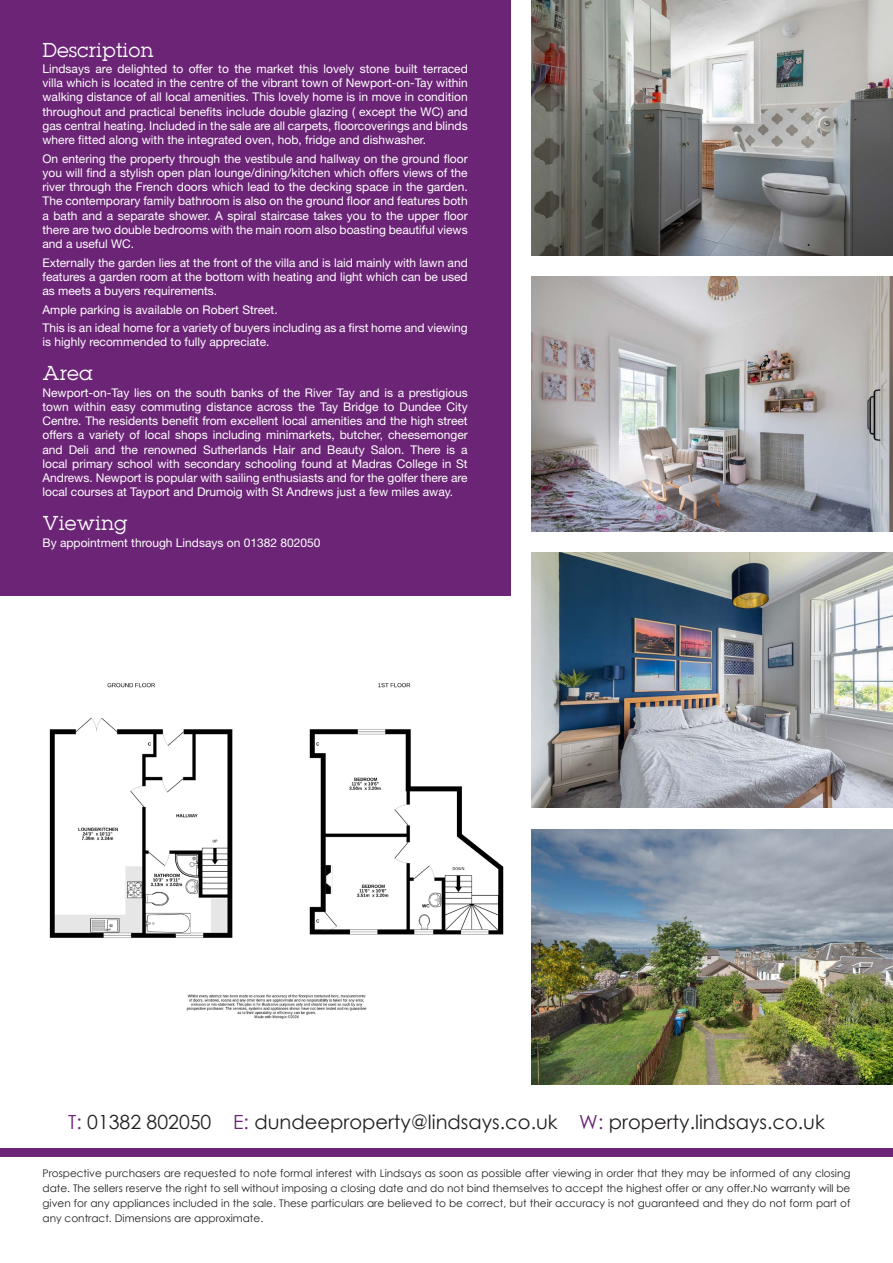
<style>
.page{position:relative;width:893px;height:1263px;background:#fff}
.page>*{position:absolute;margin:0;border:0;box-sizing:border-box;transform-origin:0 0}
.t1{font:19.5px "Century Gothic";color:#231f20}
.t2{font:18px "Lubalin";color:#fff}
.t3{font:12px/14.2px "Helvetica Neue LT Std";color:#fff;text-align:justify}
.t4{font:10.5px/15px "Century Gothic";color:#231f20;text-align:justify}
.s1{color:#6c2476}
</style>
<div class="page">
<div style="left:0;top:0;width:510px;height:595px;background:#6c2476"></div>
<div style="left:0;top:1148px;width:893px;height:9px;background:#6c2476"></div>
<img style="left:531px;top:0;width:362px;height:255px">
<img style="left:531px;top:276px;width:362px;height:255px">
<img style="left:531px;top:553px;width:362px;height:255px">
<img style="left:531px;top:829px;width:362px;height:255px">
<img style="left:49px;top:683px;width:455px;height:336px">
<h2 class="t2" style="left:43px;top:38px;width:113px">Description</h2>
<p class="t3" style="left:43px;top:61px;width:427px">Lindsays are delighted to offer to the market this lovely stone built terraced villa which is located in the centre of the vibrant town of Newport-on-Tay within walking distance of all local amenities. This lovely home is in move in condition throughout and practical benefits include double glazing ( except the WC) and gas central heating. Included in the sale are all carpets, floorcoverings and blinds where fitted along with the integrated oven, hob, fridge and dishwasher.</p>
<p class="t3" style="left:43px;top:151px;width:427px">On entering the property through the vestibule and hallway on the ground floor you will find a stylish open plan lounge/dining/kitchen which offers views of the river through the French doors which lead to the decking space in the garden.<br>The contemporary family bathroom is also on the ground floor and features both a bath and a separate shower. A spiral staircase takes you to the upper floor there are two double bedrooms with the main room also boasting beautiful views and a useful WC.</p>
<p class="t3" style="left:43px;top:255px;width:427px">Externally the garden lies at the front of the villa and is laid mainly with lawn and features a garden room at the bottom with heating and light which can be used as meets a buyers requirements.</p>
<p class="t3" style="left:43px;top:300px;width:427px;line-height:18.5px">Ample parking is available on Robert Street.<br>This is an ideal home for a variety of buyers including as a first home and viewing</p>
<p class="t3" style="left:43px;top:335px;width:228px">is highly recommended to fully appreciate.</p>
<h2 class="t2" style="left:43px;top:361px;width:52px">Area</h2>
<p class="t3" style="left:43px;top:385px;width:427px">Newport-on-Tay lies on the south banks of the River Tay and is a prestigious town within easy commuting distance across the Tay Bridge to Dundee City Centre. The residents benefit from excellent local amenities and the high street offers a variety of local shops including minimarkets, butcher, cheesemonger and Deli and the renowned Sutherlands Hair and Beauty Salon. There is a local primary school with secondary schooling found at Madras College in St Andrews. Newport is popular with sailing enthusiasts and for the golfer there are local courses at Tayport and Drumoig with St Andrews just a few miles away.</p>
<h2 class="t2" style="left:43px;top:511px;width:87px">Viewing</h2>
<p class="t3" style="left:43px;top:535px;width:279px">By appointment through Lindsays on 01382 802050</p>
<h1 class="t1" style="left:68px;top:1108px;width:758px"><span class="s1">T:</span> 01382 802050 <span class="s1">E:</span> dundeeproperty@lindsays.co.uk <span class="s1">W:</span> property.lindsays.co.uk</h1>
<p class="t4" style="left:43px;top:1166px;width:809px">Prospective purchasers are requested to note formal interest with Lindsays as soon as possible after viewing in order that they may be informed of any closing date. The sellers reserve the right to sell without imposing a closing date and do not bind themselves to accept the highest offer or any offer.No warranty will be given for any appliances included in the sale. These particulars are believed to be correct, but their accuracy is not guaranteed and they do not form part of any contract. Dimensions are approximate.</p>
</div>
